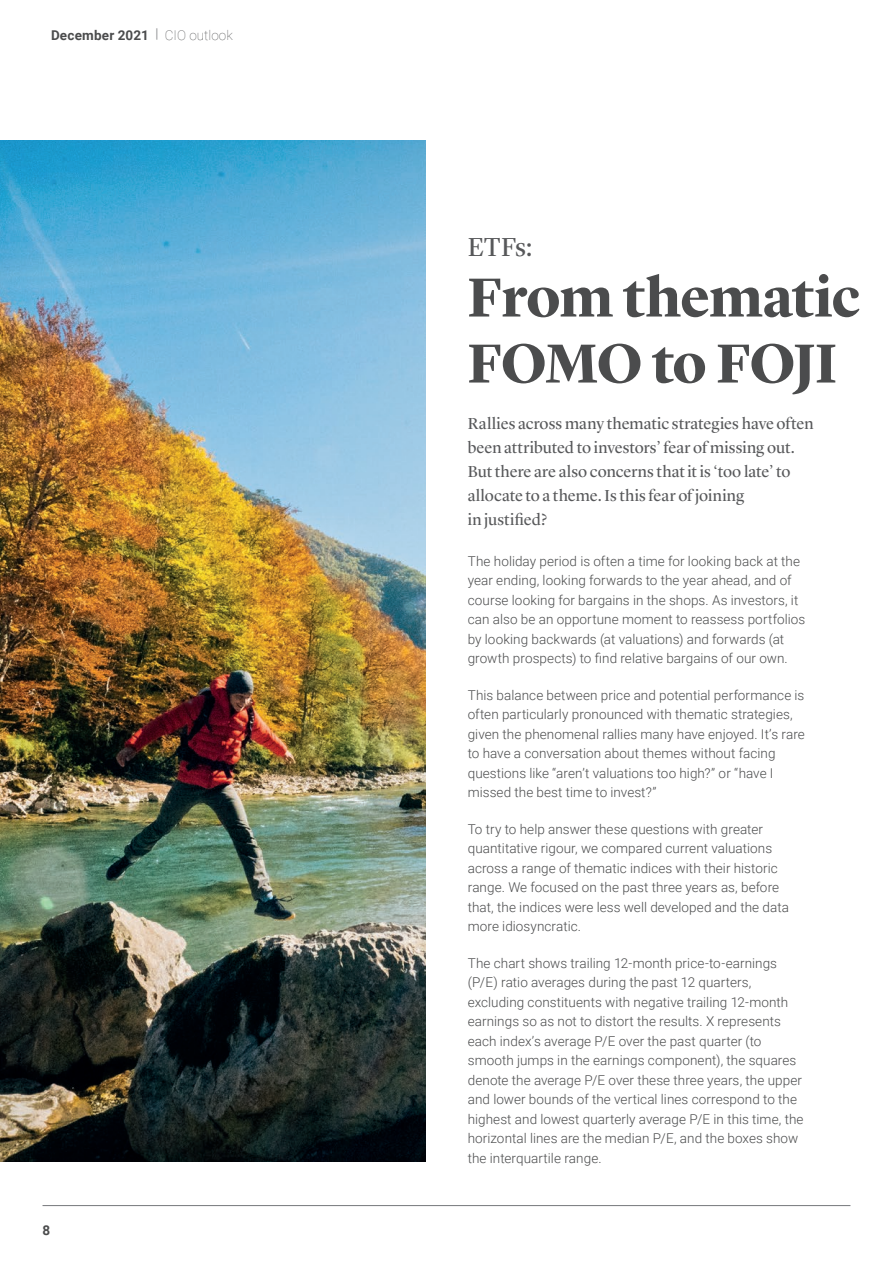
<style>
.page{position:relative;width:893px;height:1263px;background:#fff}
.page>*{position:absolute;margin:0;border:0;box-sizing:border-box;transform-origin:0 0}
.Inside_page_header{font:700 57px/66px "Lyon Display";letter-spacing:-.015em;color:#4b4c4d}
.body_copy_9_5pt{font:27px "Lyon Display";color:#57585a}
.body_copy_9_5pt-2{font:16.5px/24px "Lyon Display";color:#57585a}
.body_copy_standard{font:300 13.5px/19.5px "Roboto";letter-spacing:.005em;color:#4b4c4d}
.t1{font:700 13.5px "Roboto";letter-spacing:.015em;color:#4b4c4d}
.s1{font-weight:300;color:#717275}
.s2{font-weight:100}
</style>
<div class="page">
<hr style="left:43px;top:1205px;width:807px;height:1px;background:#76787b">
<img style="left:0;top:140px;width:425px;height:1022px">
<p class="t1" style="left:51px;top:26px;width:183px">December 2021 <span class="s1">|</span> <span class="s2">CIO outlook</span></p>
<p class="t1" style="left:43px;top:1220px;width:9px">8</p>
<p class="body_copy_9_5pt" style="left:468px;top:227px;width:66px">ETFs:</p>
<p class="Inside_page_header" style="left:468px;top:260px;width:394px">From thematic<br>FOMO to FOJI</p>
<p class="body_copy_9_5pt-2" style="left:468px;top:410px;width:347px">Rallies across many thematic strategies have often been attributed to investors’ fear of missing out.<br>But there are also concerns that it is ‘too late’ to allocate to a theme. Is this fear of joining<br>in justified?</p>
<p class="body_copy_standard" style="left:468px;top:550px;width:339px">The holiday period is often a time for looking back at the year ending, looking forwards to the year ahead, and of course looking for bargains in the shops. As investors, it can also be an opportune moment to reassess portfolios by looking backwards (at valuations) and forwards (at growth prospects) to find relative bargains of our own.</p>
<p class="body_copy_standard" style="left:468px;top:684px;width:339px">This balance between price and potential performance is often particularly pronounced with thematic strategies, given the phenomenal rallies many have enjoyed. It’s rare to have a conversation about themes without facing questions like “aren’t valuations too high?” or “have I missed the best time to invest?”</p>
<p class="body_copy_standard" style="left:468px;top:818px;width:323px">To try to help answer these questions with greater quantitative rigour, we compared current valuations across a range of thematic indices with their historic range. We focused on the past three years as, before that, the indices were less well developed and the data more idiosyncratic.</p>
<p class="body_copy_standard" style="left:468px;top:952px;width:337px">The chart shows trailing 12-month price-to-earnings (P/E) ratio averages during the past 12 quarters, excluding constituents with negative trailing 12-month earnings so as not to distort the results. X represents each index’s average P/E over the past quarter (to smooth jumps in the earnings component), the squares denote the average P/E over these three years, the upper and lower bounds of the vertical lines correspond to the highest and lowest quarterly average P/E in this time, the horizontal lines are the median P/E, and the boxes show the interquartile range.</p>
</div>
